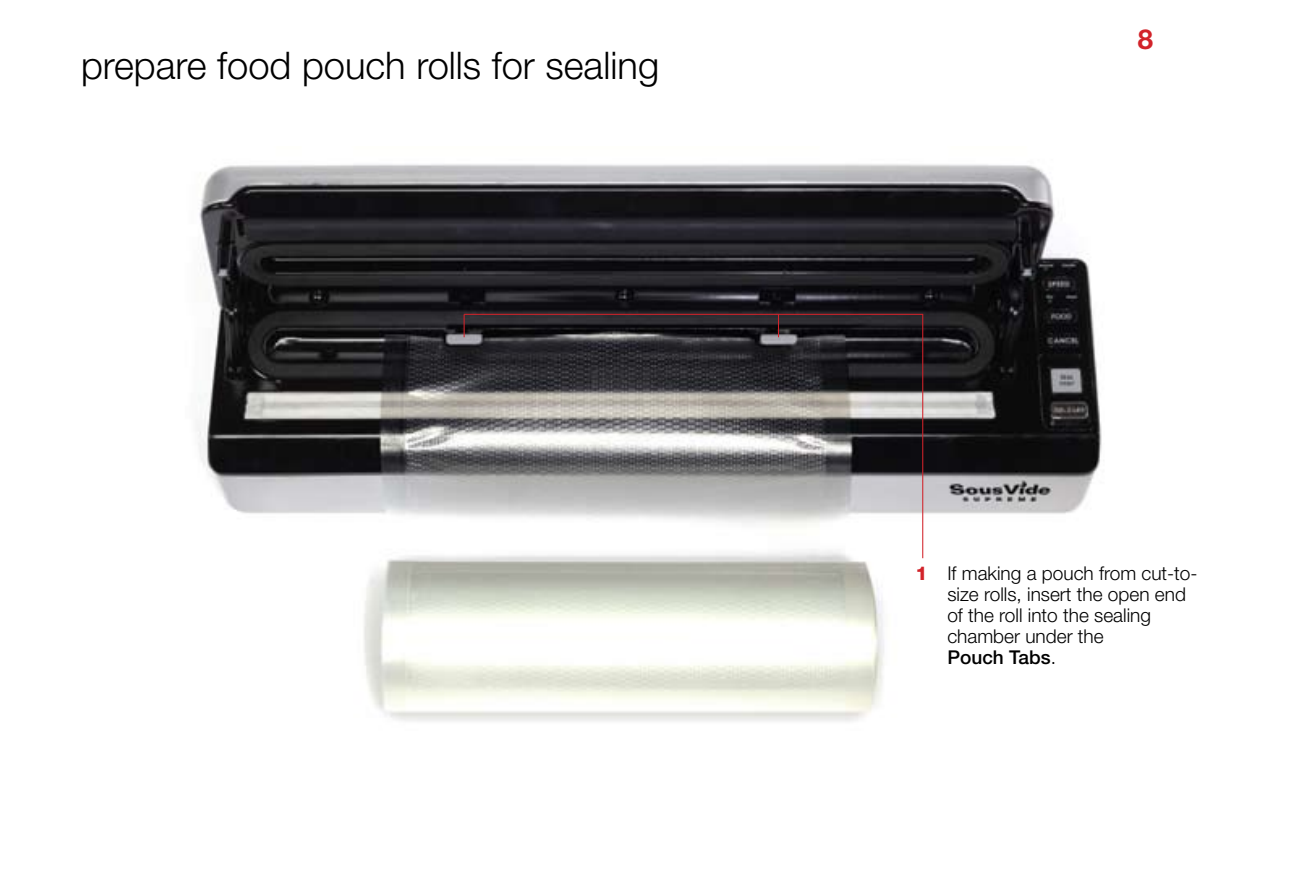
<style>
.page{position:relative;width:1296px;height:871px;background:#fff}
.page>*{position:absolute;margin:0;border:0;box-sizing:border-box;transform-origin:0 0}
.t1{font:300 38.02px "Helvetica Neue";color:#000}
.t2{font:700 27.45px "Helvetica Neue";color:#d2232a}
.t3{font:300 19.12px/21.2px "Helvetica Neue";color:#000}
.s1{font-family:"Helvetica Neue LT Std";font-weight:800;color:#d2232a}
.s2{font-weight:500}
</style>
<div class="page">
<img style="left:197px;top:164px;width:905px;height:558px">
<hr style="left:922px;top:314px;width:1px;height:244px;background:#d2232a">
<hr style="left:464px;top:314px;width:459px;height:1px;background:#d2232a">
<svg style="left:464px;top:314px;width:1px;height:23px"></svg>
<svg style="left:778px;top:315px;width:1px;height:22px"></svg>
<h1 class="t1" style="left:81px;top:42px;width:580px">prepare food pouch rolls for sealing</h1>
<h2 class="t2" style="left:1138px;top:23px;width:17px">8</h2>
<p class="t3" style="left:947px;top:562px;width:252px;text-indent:-32px"><span class="s1">1</span> If making a pouch from cut-to&shy;size rolls, insert the open end of the roll into the sealing chamber under the<br><span class="s2">Pouch Tabs</span>.</p>
</div>
